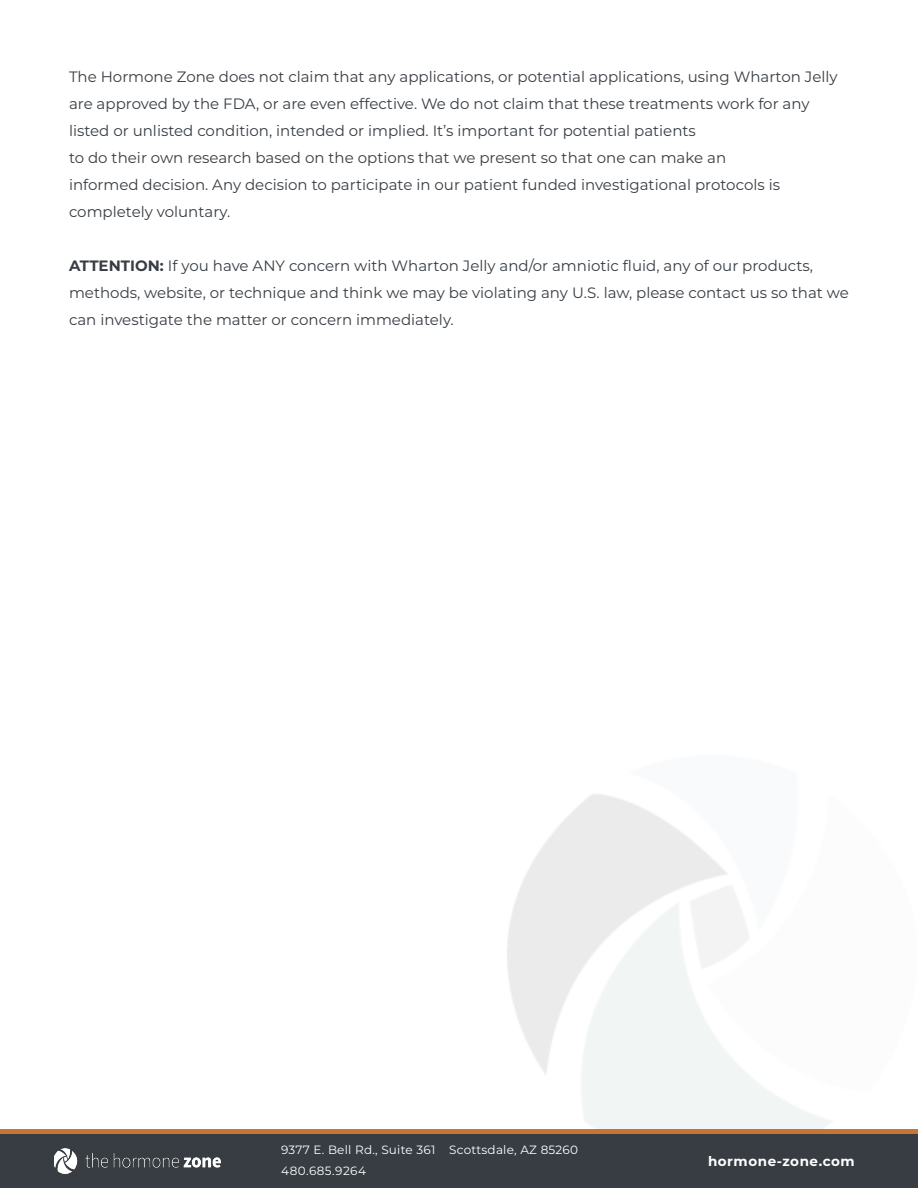
<style>
.page{position:relative;width:918px;height:1188px;background:#fff}
.page>*{position:absolute;margin:0;border:0;box-sizing:border-box;transform-origin:0 0}
.t1{font:15px/27px "Montserrat";color:#373d43}
.t2{font:700 13.5px "Montserrat";letter-spacing:.04em;color:#fff}
.t3{font:12px/20.4px "Montserrat";letter-spacing:.02em;color:#fff}
.s1{font-weight:700}
</style>
<div class="page">
<img style="left:507px;top:794px;width:411px;height:336px">
<div style="left:0;top:1134px;width:918px;height:54px;background:#373d43"></div>
<hr style="left:0;top:1130px;width:918px;height:4px;background:#c87432">
<img style="left:54px;top:1149px;width:166px;height:24px">
<p class="t1" style="left:69px;top:63px;width:770px">The Hormone Zone does not claim that any applications, or potential applications, using Wharton Jelly are approved by the FDA, or are even effective. We do not claim that these treatments work for any listed or unlisted condition, intended or implied. It’s important for potential patients</p>
<p class="t1" style="left:69px;top:144px;width:659px">to do their own research based on the options that we present so that one can make an</p>
<p class="t1" style="left:69px;top:171px;width:713px">informed decision. Any decision to participate in our patient funded investigational protocols is</p>
<p class="t1" style="left:69px;top:198px;width:163px">completely voluntary.</p>
<p class="t1" style="left:69px;top:252px;width:781px"><span class="s1">ATTENTION:</span> If you have ANY concern with Wharton Jelly and/or amniotic fluid, any of our products, methods, website, or technique and think we may be violating any U.S. law, please contact us so that we can investigate the matter or concern immediately.</p>
<p class="t3" style="left:281px;top:1140px;width:298px">9377 E. Bell Rd., Suite 361 Scottsdale, AZ 85260<br>480.685.9264</p>
<p class="t2" style="left:708px;top:1151px;width:148px">hormone-zone.com</p>
</div>
